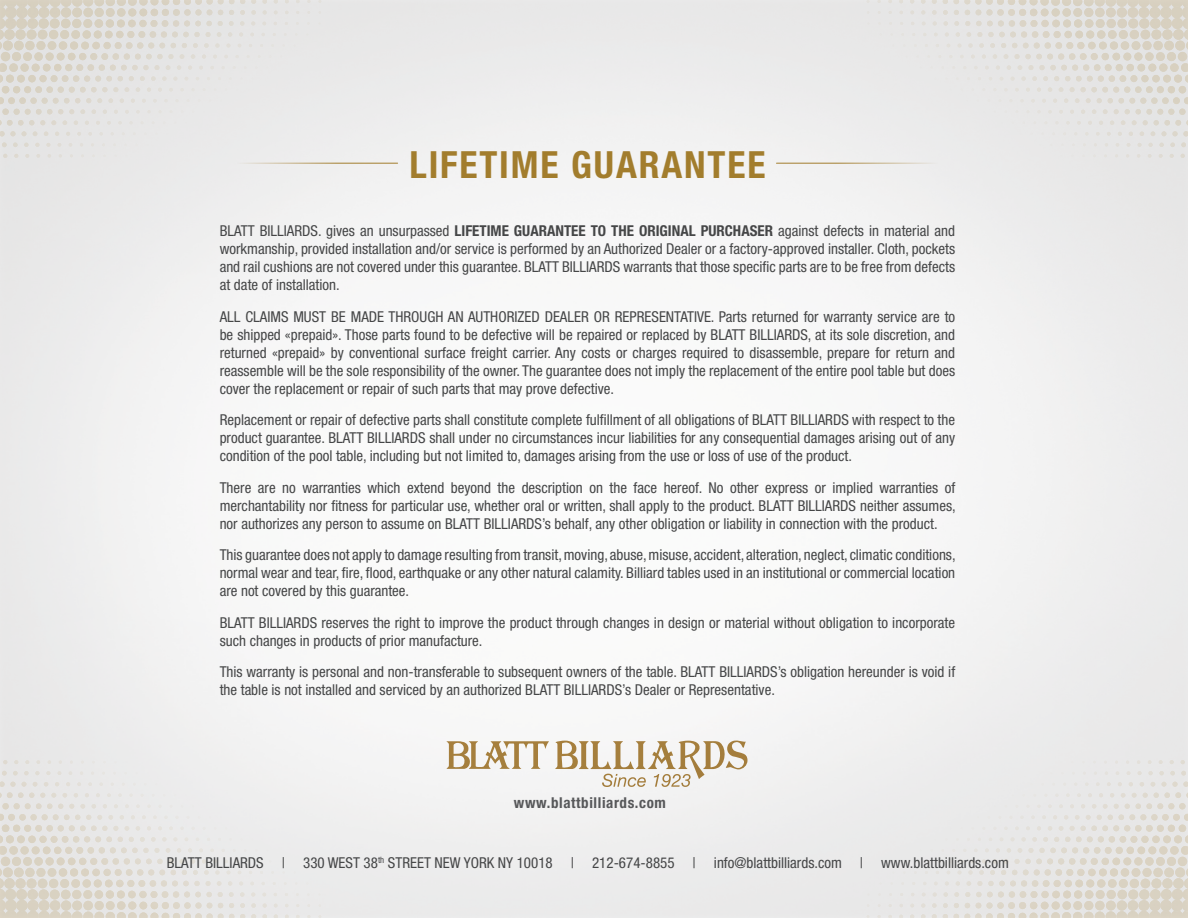
<style>
.page{position:relative;width:1188px;height:918px;background:#fff}
.page>*{position:absolute;margin:0;border:0;box-sizing:border-box;transform-origin:0 0}
.t1{font:700 condensed 37.5px "Helvetica Neue LT";letter-spacing:.05em;color:#a27d2d}
.t2{font:condensed 15px/18px "Helvetica Neue LT";color:#454647;text-align:justify}
.t3{font:700 condensed 15px "Helvetica Neue LT";letter-spacing:.04em;color:#57585a}
.s1{font-weight:700}
</style>
<div class="page">
<svg style="left:0;top:0;width:300px;height:136px;background:#e2e1dd"></svg>
<svg style="left:2px;top:142px;width:5px;height:5px"></svg>
<svg style="left:13px;top:143px;width:5px;height:4px"></svg>
<svg style="left:24px;top:143px;width:5px;height:4px"></svg>
<svg style="left:35px;top:143px;width:4px;height:4px"></svg>
<svg style="left:46px;top:143px;width:4px;height:4px"></svg>
<svg style="left:58px;top:143px;width:3px;height:4px"></svg>
<svg style="left:69px;top:143px;width:3px;height:4px"></svg>
<svg style="left:80px;top:143px;width:3px;height:4px"></svg>
<svg style="left:3px;top:154px;width:4px;height:4px"></svg>
<svg style="left:14px;top:154px;width:4px;height:4px"></svg>
<svg style="left:25px;top:154px;width:4px;height:4px"></svg>
<svg style="left:37px;top:154px;width:3px;height:4px"></svg>
<svg style="left:48px;top:154px;width:3px;height:4px"></svg>
<svg style="left:59px;top:154px;width:3px;height:4px"></svg>
<svg style="left:446px;top:741px;width:103px;height:28px"></svg>
<svg style="left:555px;top:740px;width:192px;height:47px"></svg>
<svg style="left:888px;top:0;width:300px;height:136px;background:#e3e2de"></svg>
<svg style="left:1181px;top:142px;width:5px;height:5px"></svg>
<svg style="left:1170px;top:143px;width:5px;height:4px"></svg>
<svg style="left:1159px;top:143px;width:5px;height:4px"></svg>
<svg style="left:1149px;top:143px;width:4px;height:4px"></svg>
<svg style="left:1138px;top:143px;width:4px;height:4px"></svg>
<svg style="left:1127px;top:143px;width:3px;height:4px"></svg>
<svg style="left:1116px;top:143px;width:3px;height:4px"></svg>
<svg style="left:1105px;top:143px;width:3px;height:4px"></svg>
<svg style="left:1181px;top:154px;width:4px;height:4px"></svg>
<svg style="left:1170px;top:154px;width:4px;height:4px"></svg>
<svg style="left:1159px;top:154px;width:4px;height:4px"></svg>
<svg style="left:1148px;top:154px;width:3px;height:4px"></svg>
<svg style="left:1137px;top:154px;width:3px;height:4px"></svg>
<svg style="left:1126px;top:154px;width:3px;height:4px"></svg>
<svg style="left:888px;top:782px;width:300px;height:136px;background:#e5e3e0"></svg>
<svg style="left:1181px;top:771px;width:5px;height:5px"></svg>
<svg style="left:1170px;top:771px;width:5px;height:4px"></svg>
<svg style="left:1159px;top:771px;width:5px;height:4px"></svg>
<svg style="left:1149px;top:771px;width:4px;height:4px"></svg>
<svg style="left:1138px;top:771px;width:4px;height:4px"></svg>
<svg style="left:1127px;top:771px;width:3px;height:4px"></svg>
<svg style="left:1116px;top:771px;width:3px;height:4px"></svg>
<svg style="left:1105px;top:771px;width:3px;height:4px"></svg>
<svg style="left:1181px;top:760px;width:4px;height:4px"></svg>
<svg style="left:1170px;top:760px;width:4px;height:4px"></svg>
<svg style="left:1159px;top:760px;width:4px;height:4px"></svg>
<svg style="left:1148px;top:760px;width:3px;height:4px"></svg>
<svg style="left:1137px;top:760px;width:3px;height:4px"></svg>
<svg style="left:1126px;top:760px;width:3px;height:4px"></svg>
<svg style="left:0;top:782px;width:300px;height:136px;background:#e6e4e1"></svg>
<svg style="left:2px;top:771px;width:5px;height:5px"></svg>
<svg style="left:13px;top:771px;width:5px;height:4px"></svg>
<svg style="left:24px;top:771px;width:5px;height:4px"></svg>
<svg style="left:35px;top:771px;width:4px;height:4px"></svg>
<svg style="left:46px;top:771px;width:4px;height:4px"></svg>
<svg style="left:58px;top:771px;width:3px;height:4px"></svg>
<svg style="left:69px;top:771px;width:3px;height:4px"></svg>
<svg style="left:80px;top:771px;width:3px;height:4px"></svg>
<svg style="left:3px;top:760px;width:4px;height:4px"></svg>
<svg style="left:14px;top:760px;width:4px;height:4px"></svg>
<svg style="left:25px;top:760px;width:4px;height:4px"></svg>
<svg style="left:37px;top:760px;width:3px;height:4px"></svg>
<svg style="left:48px;top:760px;width:3px;height:4px"></svg>
<svg style="left:59px;top:760px;width:3px;height:4px"></svg>
<hr style="left:220px;top:163px;width:178px;height:1px;background:#a27d2d">
<hr style="left:776px;top:163px;width:178px;height:1px;background:#a27d2d">
<h1 class="t1" style="left:409px;top:142px;width:357px">LIFETIME GUARANTEE</h1>
<p class="t2" style="left:220px;top:222px;width:737px">BLATT BILLIARDS. gives an unsurpassed <span class="s1">LIFETIME GUARANTEE TO THE ORIGINAL PURCHASER</span> against defects in material and workmanship, provided installation and/or service is performed by an Authorized Dealer or a factory-approved installer. Cloth, pockets and rail cushions are not covered under this guarantee. BLATT BILLIARDS warrants that those specific parts are to be free from defects at date of installation.</p>
<p class="t2" style="left:220px;top:307px;width:737px">ALL CLAIMS MUST BE MADE THROUGH AN AUTHORIZED DEALER OR REPRESENTATIVE. Parts returned for warranty service are to be shipped «prepaid». Those parts found to be defective will be repaired or replaced by BLATT BILLIARDS, at its sole discretion, and returned «prepaid» by conventional surface freight carrier. Any costs or charges required to disassemble, prepare for return and reassemble will be the sole responsibility of the owner. The guarantee does not imply the replacement of the entire pool table but does cover the replacement or repair of such parts that may prove defective.</p>
<p class="t2" style="left:220px;top:411px;width:737px">Replacement or repair of defective parts shall constitute complete fulfillment of all obligations of BLATT BILLIARDS with respect to the product guarantee. BLATT BILLIARDS shall under no circumstances incur liabilities for any consequential damages arising out of any condition of the pool table, including but not limited to, damages arising from the use or loss of use of the product.</p>
<p class="t2" style="left:220px;top:478px;width:738px">There are no warranties which extend beyond the description on the face hereof. No other express or implied warranties of merchantability nor fitness for particular use, whether oral or written, shall apply to the product. BLATT BILLIARDS neither assumes, nor authorizes any person to assume on BLATT BILLIARDS’s behalf, any other obligation or liability in connection with the product.</p>
<p class="t2" style="left:220px;top:546px;width:737px">This guarantee does not apply to damage resulting from transit, moving, abuse, misuse, accident, alteration, neglect, climatic conditions, normal wear and tear, fire, flood, earthquake or any other natural calamity. Billiard tables used in an institutional or commercial location are not covered by this guarantee.</p>
<p class="t2" style="left:220px;top:613px;width:737px">BLATT BILLIARDS reserves the right to improve the product through changes in design or material without obligation to incorporate such changes in products of prior manufacture.</p>
<p class="t2" style="left:220px;top:663px;width:737px">This warranty is personal and non-transferable to subsequent owners of the table. BLATT BILLIARDS’s obligation hereunder is void if the table is not installed and serviced by an authorized BLATT BILLIARDS’s Dealer or Representative.</p>
<p class="t3" style="left:514px;top:793px;width:153px">www.blattbilliards.com</p>
<p class="t2" style="left:167px;top:853px;width:844px">BLATT BILLIARDS | 330 WEST 38<sup>th</sup> STREET NEW YORK NY 10018 | 212-674-8855 | info@blattbilliards.com | www.blattbilliards.com</p>
</div>
